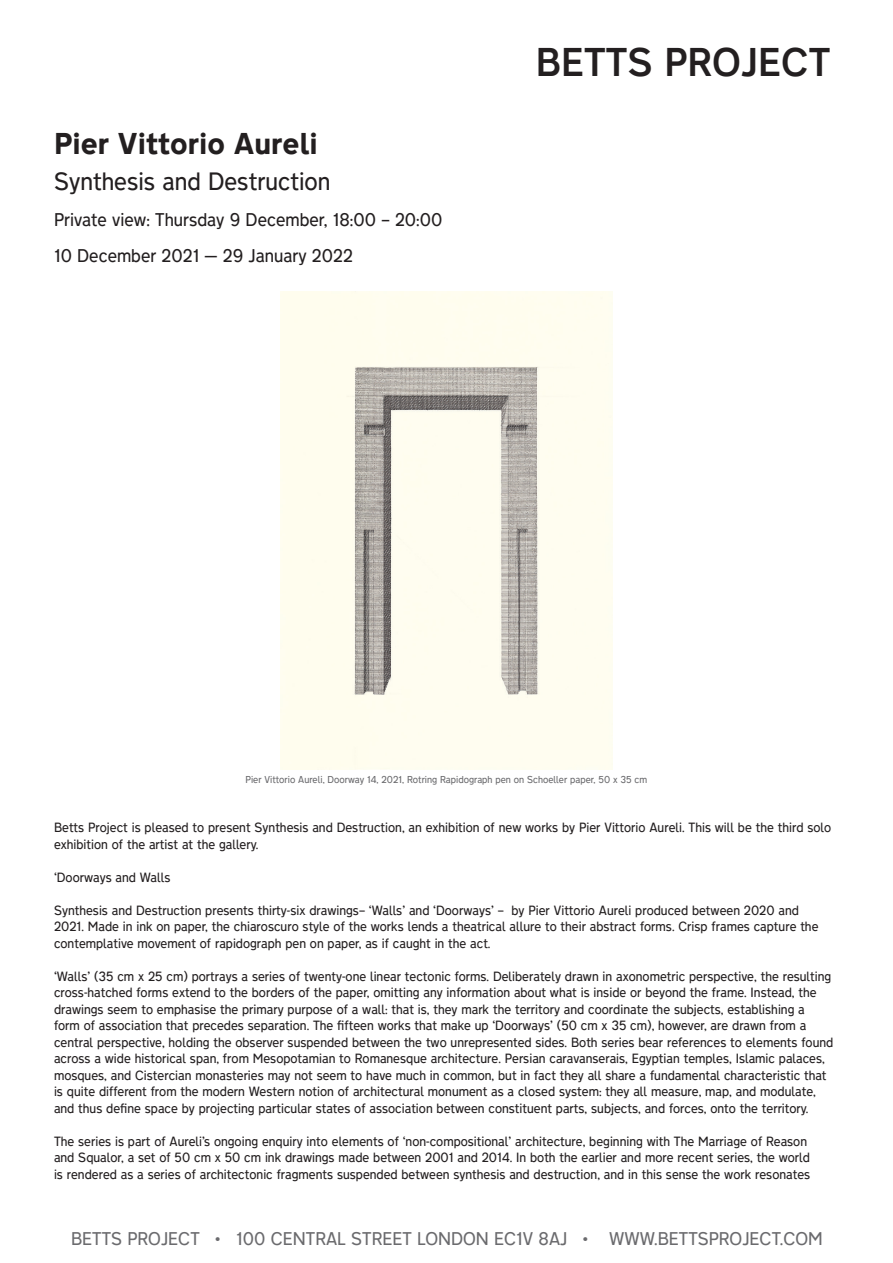
<style>
.page{position:relative;width:893px;height:1263px;background:#fff}
.page>*{position:absolute;margin:0;border:0;box-sizing:border-box;transform-origin:0 0}
.t1{font:500 36px "Transport New";color:#231f20}
.t2{font:800 27px "Transport New";color:#231f20}
.t3{font:300 22.5px "Transport New";color:#231f20}
.t4{font:300 16.5px "Transport New";color:#231f20}
.t5{font:300 16.5px "Transport New";color:#6b6b6e}
.t6{font:300 12px/16.5px "Transport New";color:#231f20}
.t7{font:300 9px "Transport New";color:#6b6b6e}
</style>
<div class="page">
<img style="left:280px;top:292px;width:333px;height:478px">
<p class="t2" style="left:54px;top:122px;width:265px">Pier Vittorio Aureli</p>
<p class="t3" style="left:54px;top:164px;width:278px">Synthesis and Destruction</p>
<p class="t4" style="left:54px;top:207px;width:390px">Private view: Thursday 9 December, 18:00 – 20:00</p>
<p class="t4" style="left:54px;top:243px;width:300px">10 December 2021 — 29 January 2022</p>
<p class="t1" style="left:536px;top:33px;width:296px">BETTS PROJECT</p>
<p class="t7" style="left:245px;top:773px;width:403px">Pier Vittorio Aureli, Doorway 14, 2021, Rotring Rapidograph pen on Schoeller paper, 50 x 35 cm</p>
<p class="t6" style="left:54px;top:819px;width:779px">Betts Project is pleased to present Synthesis and Destruction, an exhibition of new works by Pier Vittorio Aureli. This will be the third solo exhibition of the artist at the gallery.</p>
<p class="t6" style="left:54px;top:868px;width:118px">‘Doorways and Walls</p>
<p class="t6" style="left:54px;top:901px;width:766px">Synthesis and Destruction presents thirty-six drawings– ‘Walls’ and ‘Doorways’ – by Pier Vittorio Aureli produced between 2020 and<br>2021. Made in ink on paper, the chiaroscuro style of the works lends a theatrical allure to their abstract forms. Crisp frames capture the contemplative movement of rapidograph pen on paper, as if caught in the act.</p>
<p class="t6" style="left:54px;top:967px;width:781px">‘Walls’ (35 cm x 25 cm) portrays a series of twenty-one linear tectonic forms. Deliberately drawn in axonometric perspective, the resulting cross-hatched forms extend to the borders of the paper, omitting any information about what is inside or beyond the frame. Instead, the drawings seem to emphasise the primary purpose of a wall: that is, they mark the territory and coordinate the subjects, establishing a form of association that precedes separation. The fifteen works that make up ‘Doorways’ (50 cm x 35 cm), however, are drawn from a central perspective, holding the observer suspended between the two unrepresented sides. Both series bear references to elements found across a wide historical span, from Mesopotamian to Romanesque architecture. Persian caravanserais, Egyptian temples, Islamic palaces, mosques, and Cistercian monasteries may not seem to have much in common, but in fact they all share a fundamental characteristic that is quite different from the modern Western notion of architectural monument as a closed system: they all measure, map, and modulate, and thus define space by projecting particular states of association between constituent parts, subjects, and forces, onto the territory.</p>
<p class="t6" style="left:54px;top:1132px;width:758px">The series is part of Aureli’s ongoing enquiry into elements of ‘non-compositional’ architecture, beginning with The Marriage of Reason and Squalor, a set of 50 cm x 50 cm ink drawings made between 2001 and 2014. In both the earlier and more recent series, the world is rendered as a series of architectonic fragments suspended between synthesis and destruction, and in this sense the work resonates</p>
<p class="t5" style="left:71px;top:1226px;width:519px">BETTS PROJECT • 100 CENTRAL STREET LONDON EC1V 8AJ •</p>
<p class="t5" style="left:609px;top:1226px;width:215px">WWW.BETTSPROJECT.COM</p>
</div>
